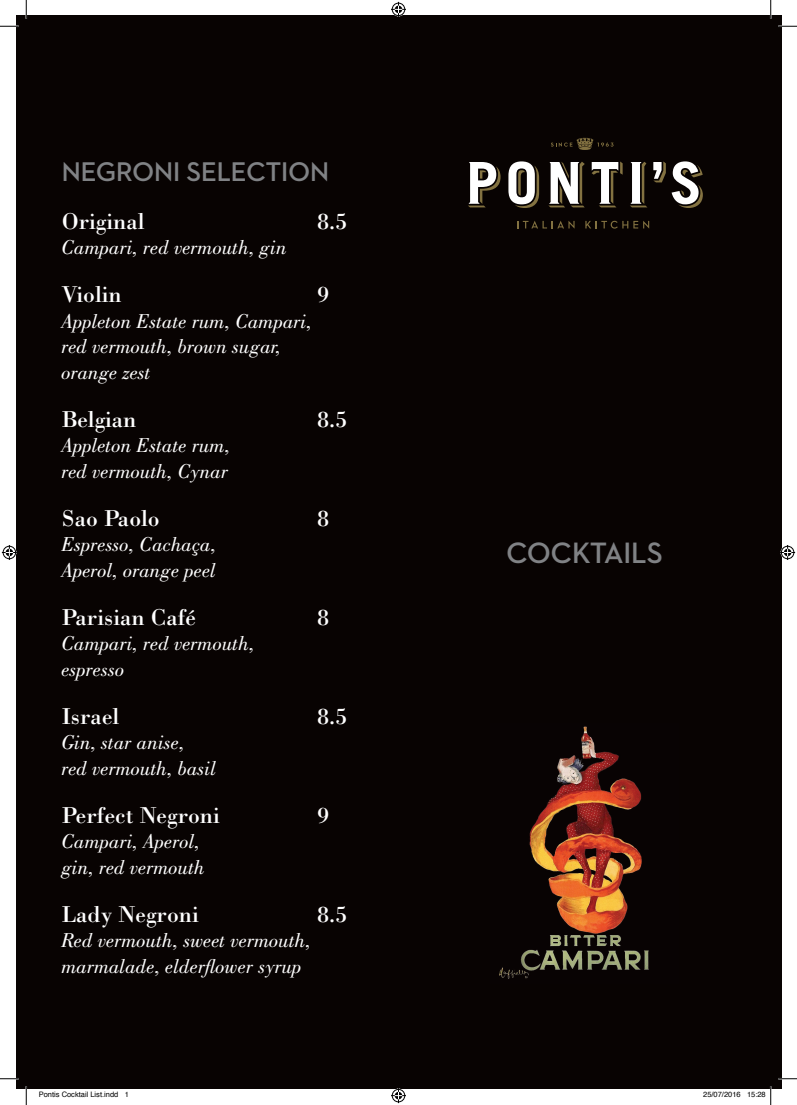
<style>
.page{position:relative;width:797px;height:1105px;background:#fff}
.page>*{position:absolute;margin:0;border:0;box-sizing:border-box;transform-origin:0 0}
.t1{font:700 30px "Neutraface 2 Display";color:#808285}
.t2{font:700 27.5px "Neutraface 2 Display";color:#808285}
.t3{font:23.75px "Bodoni BT";color:#fff}
.t4{font:italic 21.25px/25.5px "Bodoni BT";color:#fff}
.t5{font:7.5px "Helvetica";color:#000}
</style>
<div class="page">
<div style="left:16px;top:16px;width:765px;height:1073px;background:#080302"></div>
<svg style="left:517px;top:221px;width:57px;height:8px"></svg>
<svg style="left:585px;top:221px;width:64px;height:8px"></svg>
<svg style="left:551px;top:138px;width:62px;height:12px"></svg>
<svg style="left:508px;top:161px;width:31px;height:47px"></svg>
<svg style="left:548px;top:162px;width:36px;height:45px"></svg>
<svg style="left:653px;top:161px;width:50px;height:47px"></svg>
<svg style="left:591px;top:161px;width:31px;height:46px"></svg>
<svg style="left:630px;top:162px;width:17px;height:45px"></svg>
<svg style="left:468px;top:162px;width:32px;height:45px"></svg>
<img style="left:499px;top:726px;width:150px;height:253px">
<svg style="left:0;top:25px;width:19px;height:2px"></svg>
<svg style="left:778px;top:25px;width:19px;height:2px"></svg>
<svg style="left:0;top:1078px;width:19px;height:1px"></svg>
<svg style="left:778px;top:1078px;width:19px;height:1px"></svg>
<svg style="left:25px;top:0;width:2px;height:19px"></svg>
<svg style="left:25px;top:1086px;width:2px;height:19px"></svg>
<svg style="left:770px;top:0;width:1px;height:19px"></svg>
<svg style="left:391px;top:2px;width:15px;height:15px"></svg>
<svg style="left:391px;top:1088px;width:15px;height:15px"></svg>
<svg style="left:2px;top:545px;width:15px;height:15px"></svg>
<svg style="left:780px;top:545px;width:15px;height:15px"></svg>
<svg style="left:769px;top:1086px;width:2px;height:19px"></svg>
<p class="t2" style="left:62px;top:156px;width:269px">NEGRONI SELECTION</p>
<p class="t3" style="left:62px;top:206px;width:84px">Original</p>
<p class="t3" style="left:317px;top:206px;width:32px">8.5</p>
<p class="t4" style="left:62px;top:234px;width:227px">Campari, red vermouth, gin</p>
<p class="t3" style="left:62px;top:279px;width:61px">Violin</p>
<p class="t3" style="left:317px;top:279px;width:14px">9</p>
<p class="t4" style="left:62px;top:308px;width:252px">Appleton Estate rum, Campari, red vermouth, brown sugar, orange zest</p>
<p class="t3" style="left:62px;top:404px;width:76px">Belgian</p>
<p class="t3" style="left:317px;top:404px;width:32px">8.5</p>
<p class="t4" style="left:62px;top:432px;width:170px">Appleton Estate rum, red vermouth, Cynar</p>
<p class="t3" style="left:62px;top:503px;width:99px">Sao Paolo</p>
<p class="t3" style="left:317px;top:503px;width:14px">8</p>
<p class="t4" style="left:62px;top:531px;width:156px">Espresso, Cachaça,<br>Aperol, orange peel</p>
<p class="t3" style="left:62px;top:602px;width:136px">Parisian Café</p>
<p class="t3" style="left:317px;top:602px;width:14px">8</p>
<p class="t4" style="left:62px;top:630px;width:194px">Campari, red vermouth, espresso</p>
<p class="t3" style="left:62px;top:701px;width:59px">Israel</p>
<p class="t3" style="left:317px;top:701px;width:32px">8.5</p>
<p class="t4" style="left:62px;top:729px;width:156px">Gin, star anise,<br>red vermouth, basil</p>
<p class="t3" style="left:62px;top:800px;width:160px">Perfect Negroni</p>
<p class="t3" style="left:317px;top:800px;width:14px">9</p>
<p class="t4" style="left:62px;top:828px;width:145px">Campari, Aperol, gin, red vermouth</p>
<p class="t3" style="left:62px;top:899px;width:138px">Lady Negroni</p>
<p class="t3" style="left:317px;top:899px;width:32px">8.5</p>
<p class="t4" style="left:62px;top:927px;width:251px">Red vermouth, sweet vermouth, marmalade, elderflower syrup</p>
<h1 class="t1" style="left:506px;top:536px;width:158px">COCKTAILS</h1>
<p class="t5" style="left:39px;top:1089px;width:92px">Pontis Cocktail List.indd 1</p>
<p class="t5" style="left:703px;top:1089px;width:64px">25/07/2016 15:28</p>
</div>
